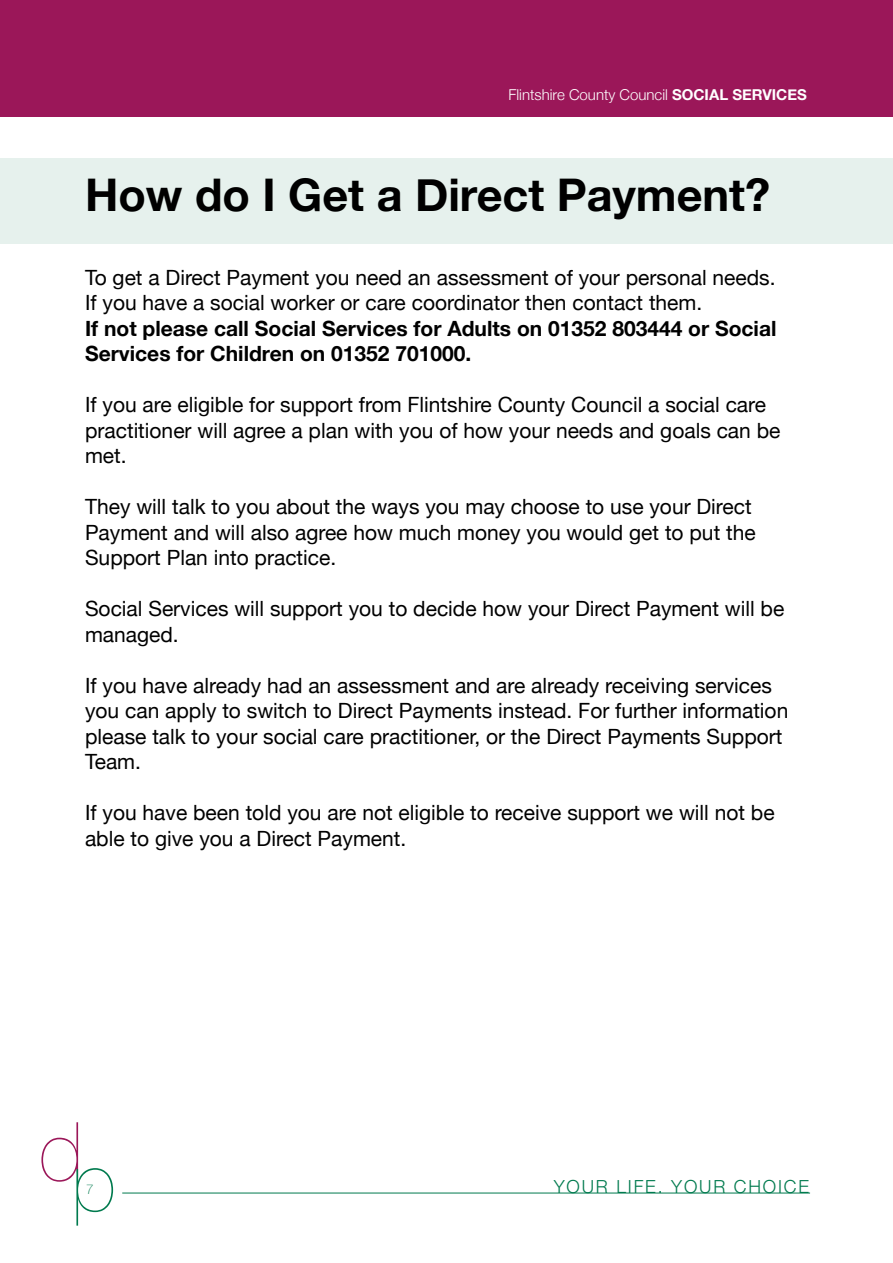
<style>
.page{position:relative;width:893px;height:1263px;background:#fff}
.page>*{position:absolute;margin:0;border:0;box-sizing:border-box;transform-origin:0 0}
.t1{font:700 45px "Helvetica Neue";color:#000}
.t2{font:21px/25.5px "Helvetica Neue";color:#000}
.t3{font:700 21px/25.5px "Helvetica Neue";color:#000}
.t4{font:300 18px "Helvetica Neue";letter-spacing:.1em;color:#007a4e}
.t5{font:300 15px "Helvetica Neue";color:#fff}
.t6{font:100 13.5px "Helvetica Neue";color:#007a4e}
.s1{font-weight:700}
</style>
<div class="page">
<div style="left:0;top:0;width:893px;height:117px;background:#9b1759"></div>
<hr style="left:122px;top:1193px;width:688px;height:1px;background:#007a4e">
<svg style="left:41px;top:1122px;width:72px;height:103px"></svg>
<div style="left:0;top:158px;width:893px;height:85px;background:#e6f1ed"></div>
<p class="t5" style="left:508px;top:82px;width:300px">Flintshire County Council <span class="s1">SOCIAL SERVICES</span></p>
<h1 class="t1" style="left:85px;top:160px;width:686px">How do I Get a Direct Payment?</h1>
<p class="t2" style="left:85px;top:266px;width:692px">To get a Direct Payment you need an assessment of your personal needs.<br>If you have a social worker or care coordinator then contact them.</p>
<p class="t3" style="left:85px;top:316px;width:693px">If not please call Social Services for Adults on 01352 803444 or Social<br>Services for Children on 01352 701000.</p>
<p class="t2" style="left:85px;top:393px;width:697px">If you are eligible for support from Flintshire County Council a social care practitioner will agree a plan with you of how your needs and goals can be met.</p>
<p class="t2" style="left:85px;top:495px;width:672px">They will talk to you about the ways you may choose to use your Direct<br>Payment and will also agree how much money you would get to put the<br>Support Plan into practice.</p>
<p class="t2" style="left:85px;top:597px;width:701px">Social Services will support you to decide how your Direct Payment will be managed.</p>
<p class="t2" style="left:85px;top:674px;width:705px">If you have already had an assessment and are already receiving services you can apply to switch to Direct Payments instead. For further information please talk to your social care practitioner, or the Direct Payments Support Team.</p>
<p class="t2" style="left:85px;top:801px;width:691px">If you have been told you are not eligible to receive support we will not be able to give you a Direct Payment.</p>
<p class="t6" style="left:86px;top:1179px;width:9px">7</p>
<p class="t4" style="left:554px;top:1172px;width:257px">YOUR LIFE. YOUR CHOICE</p>
</div>
